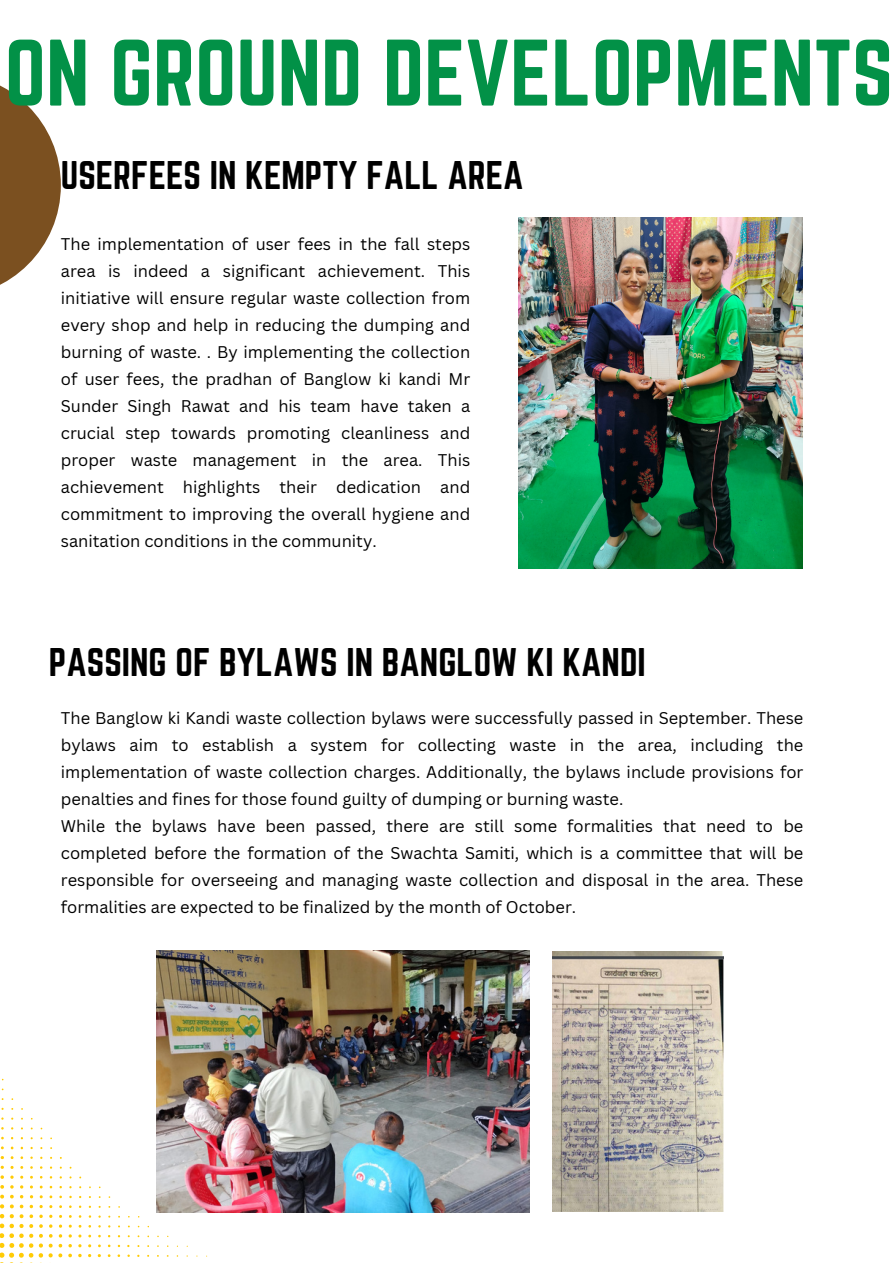
<style>
.page{position:relative;width:893px;height:1264px;background:#fff}
.page>*{position:absolute;margin:0;border:0;box-sizing:border-box;transform-origin:0 0}
.t1{font:82.35px "Norwester";color:#029147}
.t2{font:34.95px "Norwester";color:#000}
.t3{font:16.5px/27px "Canva Sans";color:#000;text-align:justify}
</style>
<div class="page">
<svg style="left:49px;top:1253px;width:13px;height:4px"></svg>
<svg style="left:68px;top:1253px;width:4px;height:4px"></svg>
<svg style="left:78px;top:1253px;width:4px;height:4px"></svg>
<svg style="left:49px;top:1243px;width:4px;height:4px"></svg>
<svg style="left:68px;top:1244px;width:4px;height:3px"></svg>
<svg style="left:49px;top:1234px;width:4px;height:3px"></svg>
<svg style="left:0;top:1204px;width:43px;height:59px"></svg>
<svg style="left:0;top:1194px;width:4px;height:4px"></svg>
<svg style="left:10px;top:1194px;width:4px;height:4px"></svg>
<svg style="left:0;top:1185px;width:4px;height:3px"></svg>
<svg style="left:10px;top:1185px;width:4px;height:3px"></svg>
<svg style="left:0;top:85px;width:61px;height:200px"></svg>
<img style="left:518px;top:218px;width:284px;height:350px">
<img style="left:156px;top:950px;width:373px;height:262px">
<img style="left:552px;top:951px;width:171px;height:260px">
<p class="t1" style="left:5px;top:23px;width:889px">ON GROUND DEVELOPMENTS</p>
<p class="t2" style="left:61px;top:154px;width:464px">USERFEES IN KEMPTY FALL AREA</p>
<p class="t3" style="left:61px;top:230px;width:411px">The implementation of user fees in the fall steps area is indeed a significant achievement. This initiative will ensure regular waste collection from every shop and help in reducing the dumping and burning of waste. . By implementing the collection of user fees, the pradhan of Banglow ki kandi Mr Sunder Singh Rawat and his team have taken a crucial step towards promoting cleanliness and proper waste management in the area. This achievement highlights their dedication and commitment to improving the overall hygiene and sanitation conditions in the community.</p>
<p class="t2" style="left:49px;top:641px;width:598px">PASSING OF BYLAWS IN BANGLOW KI KANDI</p>
<p class="t3" style="left:61px;top:704px;width:744px">The Banglow ki Kandi waste collection bylaws were successfully passed in September. These bylaws aim to establish a system for collecting waste in the area, including the implementation of waste collection charges. Additionally, the bylaws include provisions for penalties and fines for those found guilty of dumping or burning waste.</p>
<p class="t3" style="left:61px;top:812px;width:744px">While the bylaws have been passed, there are still some formalities that need to be completed before the formation of the Swachta Samiti, which is a committee that will be responsible for overseeing and managing waste collection and disposal in the area. These formalities are expected to be finalized by the month of October.</p>
</div>
